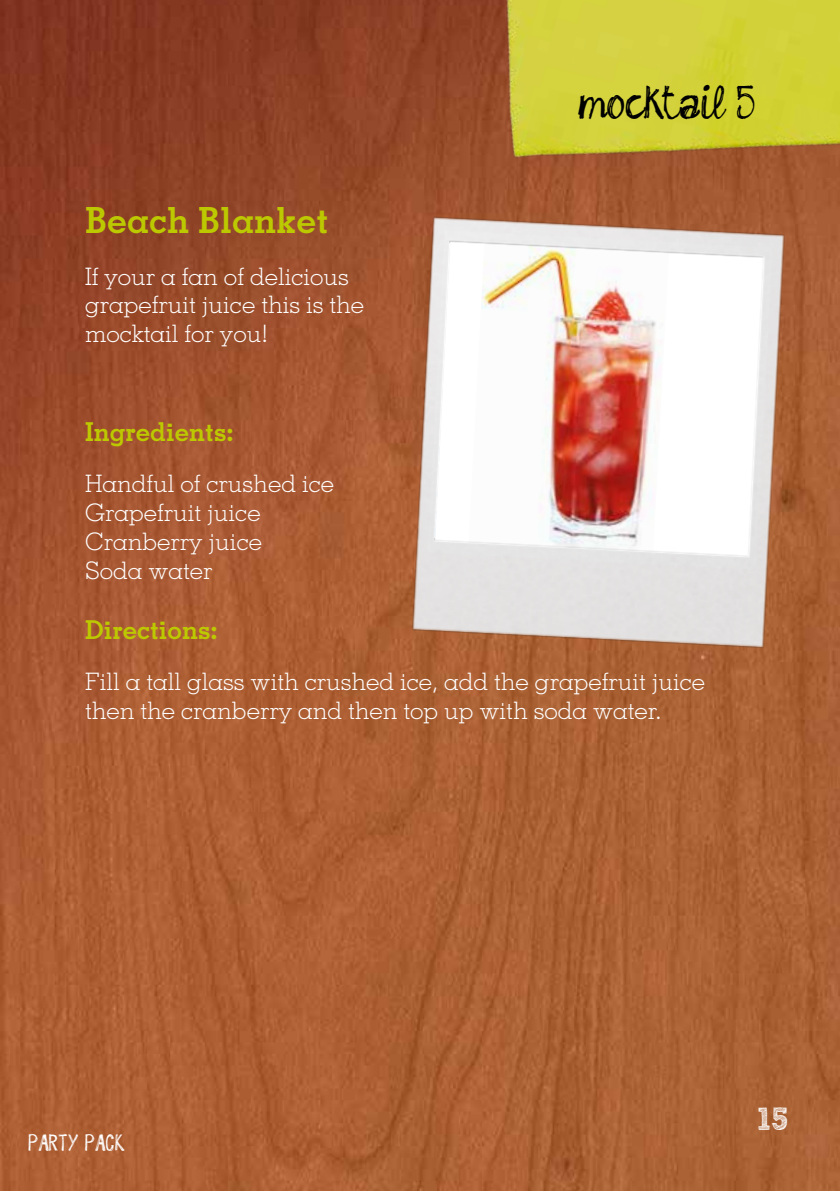
<style>
.page{position:relative;width:840px;height:1191px;background:#fff}
.page>*{position:absolute;margin:0;border:0;box-sizing:border-box;transform-origin:0 0}
.t1{font:48px "sketch me FREE version";color:#000}
.t2{font:700 36px "Memphis";color:#bdc900}
.t3{font:700 32px "freeversion Sketch Block";color:#fff}
.t4{font:700 26px "Memphis";color:#bdc900}
.t5{font:300 24px/28.8px "Memphis";color:#fff}
.t6{font:24px "sketch me FREE version";color:#fff}
</style>
<div class="page">
<img style="left:0;top:0;width:839px;height:1191px">
<img style="left:310px;top:0;width:529px;height:279px">
<img style="left:401px;top:204px;width:404px;height:462px">
<h2 class="t2" style="left:85px;top:198px;width:244px">Beach Blanket</h2>
<p class="t5" style="left:85px;top:261px;width:280px">If your a fan of delicious grapefruit juice this is the mocktail for you!</p>
<p class="t4" style="left:85px;top:415px;width:150px">Ingredients:</p>
<p class="t5" style="left:85px;top:469px;width:250px">Handful of crushed ice<br>Grapefruit juice<br>Cranberry juice<br>Soda water</p>
<h1 class="t1" style="left:578px;top:84px;width:178px">mocktail 5</h1>
<p class="t4" style="left:85px;top:613px;width:134px">Directions:</p>
<p class="t5" style="left:85px;top:667px;width:621px">Fill a tall glass with crushed ice, add the grapefruit juice then the cranberry and then top up with soda water.</p>
<p class="t6" style="left:28px;top:1133px;width:98px">PARTY PACK</p>
<h3 class="t3" style="left:756px;top:1107px;width:32px">15</h3>
</div>
